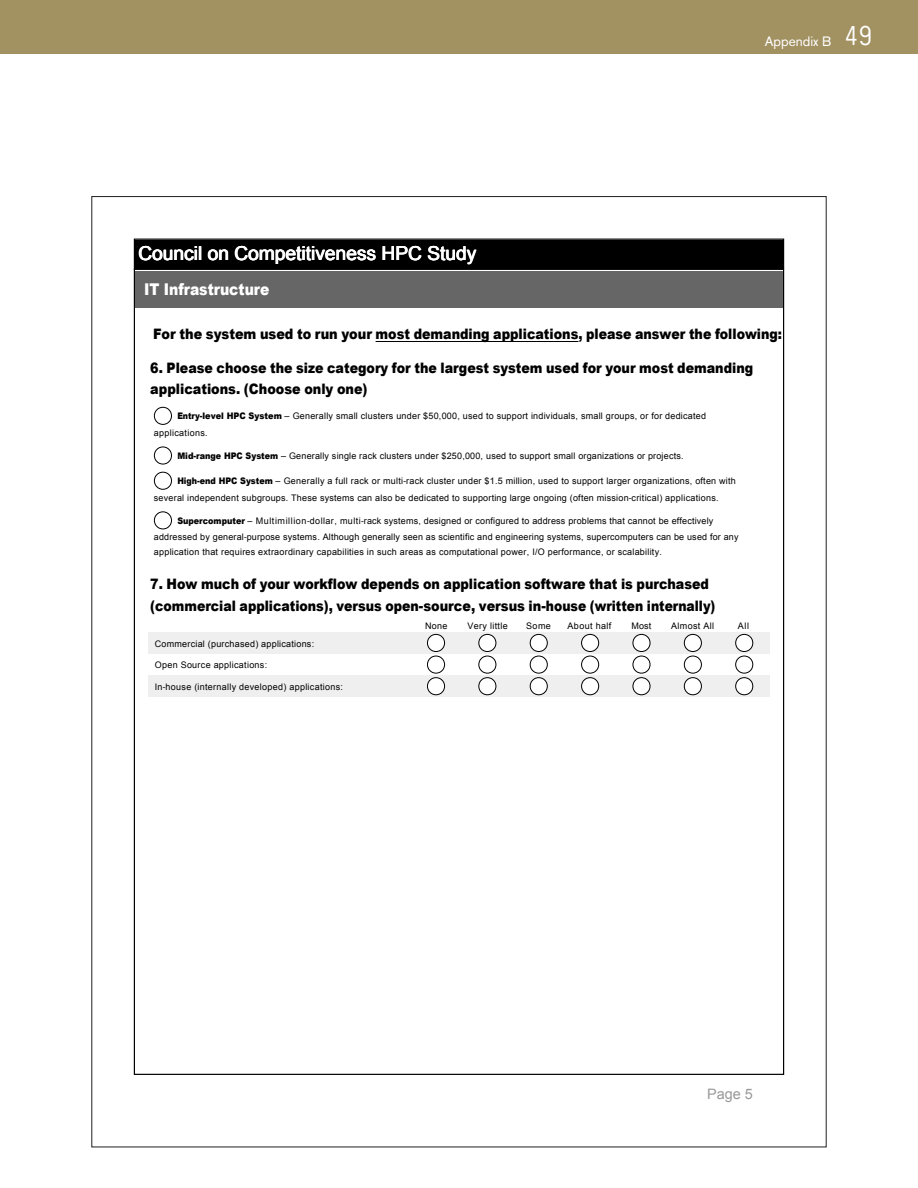
<style>
.page{position:relative;width:918px;height:1188px;background:#fff}
.page>*{position:absolute;margin:0;border:0;box-sizing:border-box;transform-origin:0 0}
.t1{font:19.2px "Arial";color:#fff}
.t2{font:900 16.2px "Arial";color:#fff;scale:.85 1}
.t3{font:900 14.4px/21.6px "Arial";color:#000;scale:.88 1}
.t4{font:900 14.4px "Arial";color:#000;scale:.89 1}
.t5{font:14.4px "Arial";color:#999}
.t6{font:13.5px "Akzidenz Grotesk BE";color:#fff}
.t7{font:9px/16.2px "Arial";letter-spacing:.025em;color:#000}
.s1{font-family:"Numbers Claimcheck";font-size:27px}
.s2{font-weight:900}
.s3{color:#fff}
.s4{color:#404040}
</style>
<div class="page">
<div style="left:0;top:0;width:918px;height:54px;background:#a29161"></div>
<div style="left:135px;top:240px;width:648px;height:29px;background:#000"></div>
<div style="left:134px;top:239px;width:650px;height:31px;border:1px solid #000"></div>
<hr style="left:376px;top:341px;width:202px;height:1px;background:#000">
<div style="left:135px;top:271px;width:648px;height:37px;background:#666"></div>
<div style="left:149px;top:632px;width:262px;height:22px;background:#efefef"></div>
<div style="left:411px;top:632px;width:51px;height:22px;background:#efefef"></div>
<div style="left:462px;top:632px;width:52px;height:22px;background:#efefef"></div>
<div style="left:514px;top:632px;width:51px;height:22px;background:#efefef"></div>
<div style="left:565px;top:632px;width:50px;height:22px;background:#efefef"></div>
<div style="left:615px;top:632px;width:52px;height:22px;background:#efefef"></div>
<div style="left:667px;top:632px;width:51px;height:22px;background:#efefef"></div>
<div style="left:718px;top:632px;width:51px;height:22px;background:#efefef"></div>
<div style="left:149px;top:675px;width:262px;height:22px;background:#efefef"></div>
<div style="left:411px;top:675px;width:51px;height:22px;background:#efefef"></div>
<div style="left:462px;top:675px;width:52px;height:22px;background:#efefef"></div>
<div style="left:514px;top:675px;width:51px;height:22px;background:#efefef"></div>
<div style="left:565px;top:675px;width:50px;height:22px;background:#efefef"></div>
<div style="left:615px;top:675px;width:52px;height:22px;background:#efefef"></div>
<div style="left:667px;top:675px;width:51px;height:22px;background:#efefef"></div>
<div style="left:718px;top:675px;width:51px;height:22px;background:#efefef"></div>
<svg style="left:427px;top:634px;width:18px;height:61px"></svg>
<svg style="left:478px;top:634px;width:18px;height:61px"></svg>
<svg style="left:530px;top:634px;width:18px;height:61px"></svg>
<svg style="left:581px;top:634px;width:18px;height:61px"></svg>
<svg style="left:632px;top:634px;width:19px;height:61px"></svg>
<svg style="left:684px;top:634px;width:18px;height:61px"></svg>
<svg style="left:735px;top:634px;width:18px;height:61px"></svg>
<svg style="left:154px;top:407px;width:18px;height:18px"></svg>
<svg style="left:154px;top:446px;width:18px;height:19px"></svg>
<svg style="left:154px;top:472px;width:18px;height:18px"></svg>
<svg style="left:154px;top:511px;width:18px;height:18px"></svg>
<p class="t1" style="left:138px;top:241px;width:340px">Council on Competitiveness HPC Study</p>
<p class="t2" style="left:144px;top:278px;width:149px">IT Infrastructure</p>
<h3 class="t6" style="left:765px;top:33px;width:109px">Appendix B <span class="s1">49</span></h3>
<p class="t4" style="left:153px;top:324px;width:708px">For the system used to run your most demanding applications, please answer the following:</p>
<p class="t3" style="left:150px;top:356px;width:687px">6. Please choose the size category for the largest system used for your most demanding applications. (Choose only one)</p>
<p class="t7" style="left:154px;top:408px;width:554px;text-indent:23px"><span class="s2">Entry-level HPC System</span> – Generally small clusters under $50,000, used to support individuals, small groups, or for dedicated applications.</p>
<p class="t7" style="left:158px;top:448px;width:528px"><span class="s3">■</span><span class="s4">●</span> <span class="s2">Mid-range HPC System</span> – Generally single rack clusters under $250,000, used to support small organizations or projects.</p>
<p class="t7" style="left:154px;top:473px;width:583px;text-indent:23px"><span class="s2">High-end HPC System</span> – Generally a full rack or multi-rack cluster under $1.5 million, used to support larger organizations, often with several independent subgroups. These systems can also be dedicated to supporting large ongoing (often mission-critical) applications.</p>
<p class="t7" style="left:154px;top:513px;width:586px;text-align:center"><span class="s2">Supercomputer</span> – Multimillion-dollar, multi-rack systems, designed or configured to address problems that cannot be effectively<br>addressed by general-purpose systems. Although generally seen as scientific and engineering systems, supercomputers can be used for any</p>
<p class="t7" style="left:154px;top:543px;width:510px">application that requires extraordinary capabilities in such areas as computational power, I/O performance, or scalability.</p>
<p class="t3" style="left:150px;top:573px;width:644px">7. How much of your workflow depends on application software that is purchased (commercial applications), versus open-source, versus in-house (written internally)</p>
<p class="t7" style="left:155px;top:635px;width:161px">Commercial (purchased) applications:</p>
<p class="t7" style="left:155px;top:657px;width:114px">Open Source applications:</p>
<p class="t7" style="left:155px;top:679px;width:190px">In-house (internally developed) applications:</p>
<p class="t7" style="left:425px;top:617px;width:24px">None</p>
<p class="t7" style="left:468px;top:617px;width:42px">Very little</p>
<p class="t7" style="left:526px;top:617px;width:26px">Some</p>
<p class="t7" style="left:568px;top:617px;width:45px">About half</p>
<p class="t7" style="left:632px;top:617px;width:21px">Most</p>
<p class="t7" style="left:671px;top:617px;width:44px">Almost All</p>
<p class="t7" style="left:738px;top:617px;width:13px">All</p>
<p class="t5" style="left:707px;top:1084px;width:47px">Page 5</p>
</div>
